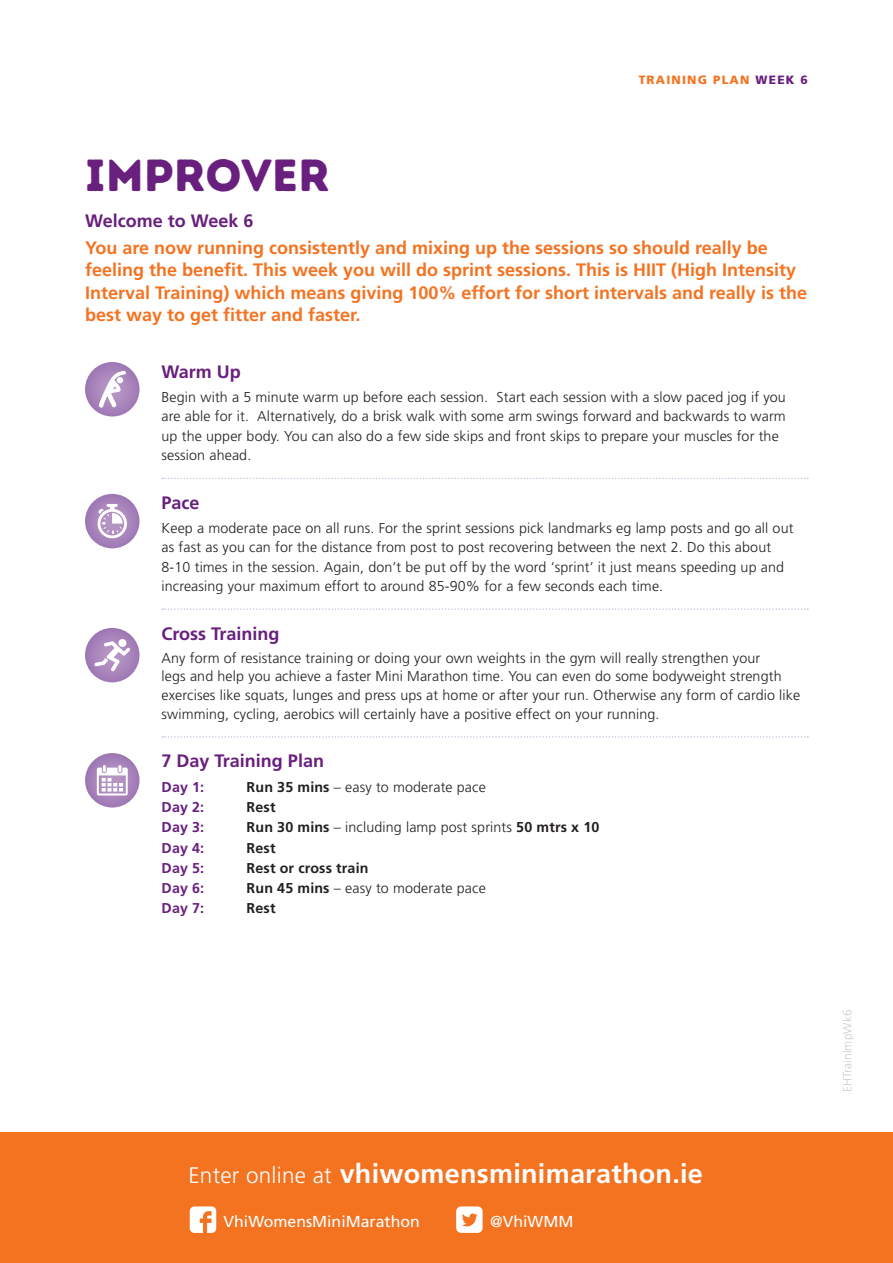
<style>
.page{position:relative;width:893px;height:1263px;background:#fff}
.page>*{position:absolute;margin:0;border:0;box-sizing:border-box;transform-origin:0 0}
.headings{font:45px "Intro Rust Base";letter-spacing:.01em;color:#681f7d}
.t1{font:700 27px "Frutiger LT Std";letter-spacing:.01em;color:#fff}
.Orange_text{font:700 18px/22.5px "Frutiger LT Std";color:#f47321}
.Subheadings_overline{font:700 18px "Frutiger LT Std";color:#681f7d}
.Week_Number{font:700 18px "Frutiger LT Std";color:#681f7d}
.Subheadings{font:700 18px "Frutiger LT Std";color:#681f7d}
.t2{font:15.9px "Frutiger LT Std";color:#fff}
.Body_text{font:300 14.25px/19.5px "Frutiger LT Std";letter-spacing:.01em;color:#231f20}
.Body_text_no_space_a{font:300 14.25px "Frutiger LT Std";letter-spacing:.01em;color:#231f20}
.Body_text_no_space_a-2{font:700 14.25px "Frutiger LT Std";letter-spacing:.01em;color:#681f7d}
.Body_text_no_space_a-3{font:700 14.25px "Frutiger LT Std";letter-spacing:.01em;color:#231f20}
.t3{font:900 12px "Frutiger LT Std";letter-spacing:.1em;color:#f47321}
.t4{font:300 12px "Frutiger";letter-spacing:.005em;color:#a0a1a5}
.s1{color:#681f7d}
.s2{font-weight:700}
.s3{font-weight:300;font-size:22.5px}
</style>
<div class="page">
<svg style="left:162px;top:478px;width:646px;height:1px"></svg>
<svg style="left:162px;top:608px;width:646px;height:2px"></svg>
<svg style="left:162px;top:736px;width:646px;height:2px"></svg>
<div style="left:85px;top:362px;width:55px;height:54px;background:#a37eb8;border-radius:27px"></div>
<svg style="left:98px;top:371px;width:29px;height:37px"></svg>
<div style="left:85px;top:494px;width:55px;height:54px;background:#a37eb8;border-radius:27px"></div>
<svg style="left:98px;top:504px;width:29px;height:34px"></svg>
<div style="left:85px;top:628px;width:55px;height:54px;background:#a37eb8;border-radius:27px"></div>
<svg style="left:94px;top:641px;width:36px;height:30px"></svg>
<svg style="left:85px;top:753px;width:55px;height:54px"></svg>
<svg style="left:97px;top:765px;width:31px;height:30px"></svg>
<div style="left:0;top:1132px;width:893px;height:131px;background:#f47321"></div>
<svg style="left:190px;top:1206px;width:26px;height:27px"></svg>
<svg style="left:456px;top:1206px;width:27px;height:27px"></svg>
<p class="t3" style="left:639px;top:72px;width:171px">TRAINING PLAN <span class="s1">WEEK 6</span></p>
<p class="headings" style="left:85px;top:147px;width:246px">IMPROVER</p>
<p class="Week_Number" style="left:85px;top:210px;width:170px">Welcome to Week 6</p>
<p class="Orange_text" style="left:85px;top:236px;width:723px">You are now running consistently and mixing up the sessions so should really be feeling the benefit. This week you will do sprint sessions. This is HIIT (High Intensity Interval Training) which means giving 100% effort for short intervals and really is the best way to get fitter and faster.</p>
<p class="Subheadings" style="left:162px;top:361px;width:81px">Warm Up</p>
<p class="Body_text" style="left:162px;top:387px;width:626px">Begin with a 5 minute warm up before each session. Start each session with a slow paced jog if you are able for it. Alternatively, do a brisk walk with some arm swings forward and backwards to warm up the upper body. You can also do a few side skips and front skips to prepare your muscles for the session ahead.</p>
<p class="Subheadings_overline" style="left:162px;top:492px;width:40px">Pace</p>
<p class="Body_text" style="left:162px;top:518px;width:633px">Keep a moderate pace on all runs. For the sprint sessions pick landmarks eg lamp posts and go all out as fast as you can for the distance from post to post recovering between the next 2. Do this about 8-10 times in the session. Again, don’t be put off by the word ‘sprint’ it just means speeding up and increasing your maximum effort to around 85-90% for a few seconds each time.</p>
<p class="Subheadings_overline" style="left:162px;top:623px;width:120px">Cross Training</p>
<p class="Body_text" style="left:162px;top:648px;width:640px;line-height:18.8px">Any form of resistance training or doing your own weights in the gym will really strengthen your<br>legs and help you achieve a faster Mini Marathon time. You can even do some bodyweight strength exercises like squats, lunges and press ups at home or after your run. Otherwise any form of cardio like swimming, cycling, aerobics will certainly have a positive effect on your running.</p>
<p class="Subheadings_overline" style="left:162px;top:751px;width:164px">7 Day Training Plan</p>
<p class="Body_text_no_space_a-2" style="left:162px;top:779px;width:44px">Day 1:</p>
<p class="Body_text_no_space_a" style="left:247px;top:779px;width:241px"><span class="s2">Run 35 mins</span> – easy to moderate pace</p>
<p class="Body_text_no_space_a-2" style="left:162px;top:799px;width:44px">Day 2:</p>
<p class="Body_text_no_space_a-3" style="left:247px;top:799px;width:30px">Rest</p>
<p class="Body_text_no_space_a-2" style="left:162px;top:819px;width:44px">Day 3:</p>
<p class="Body_text_no_space_a" style="left:247px;top:819px;width:354px"><span class="s2">Run 30 mins</span> – including lamp post sprints <span class="s2">50 mtrs x 10</span></p>
<p class="Body_text_no_space_a-2" style="left:162px;top:839px;width:44px">Day 4:</p>
<p class="Body_text_no_space_a-3" style="left:247px;top:839px;width:30px">Rest</p>
<p class="Body_text_no_space_a-2" style="left:162px;top:860px;width:44px">Day 5:</p>
<p class="Body_text_no_space_a-3" style="left:247px;top:860px;width:123px">Rest or cross train</p>
<p class="Body_text_no_space_a-2" style="left:162px;top:880px;width:44px">Day 6:</p>
<p class="Body_text_no_space_a" style="left:247px;top:880px;width:241px"><span class="s2">Run 45 mins</span> – easy to moderate pace</p>
<p class="Body_text_no_space_a-2" style="left:162px;top:900px;width:44px">Day 7:</p>
<p class="Body_text_no_space_a-3" style="left:247px;top:900px;width:30px">Rest</p>
<p class="t1" style="left:188px;top:1157px;width:516px"><span class="s3">Enter online at</span> vhiwomensminimarathon.ie</p>
<p class="t2" style="left:224px;top:1212px;width:198px">VhiWomensMiniMarathon</p>
<p class="t2" style="left:490px;top:1212px;width:85px">@VhiWMM</p>
<p class="t4" style="left:840px;top:1092px;width:84px;rotate:-90deg">EHTrainImpWk6</p>
</div>
